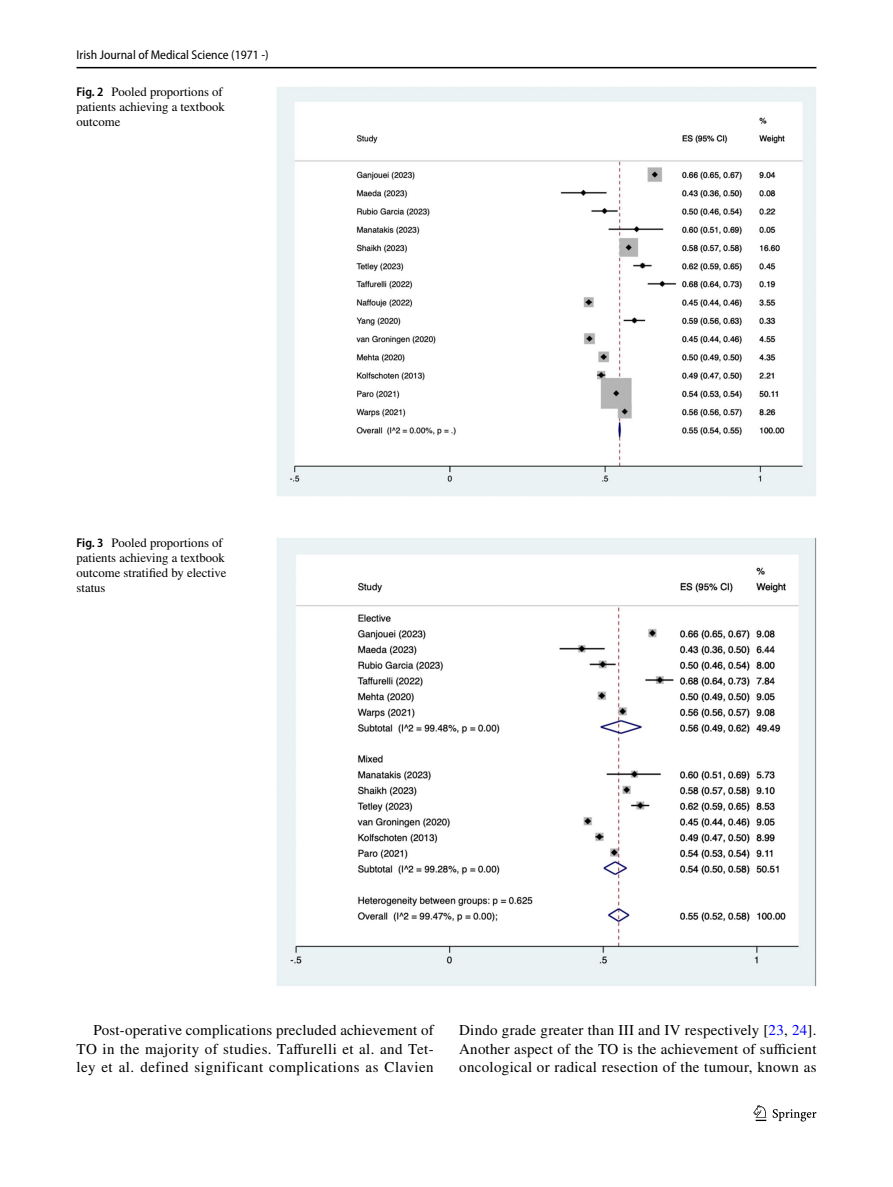
<style>
.page{position:relative;width:893px;height:1187px;background:#fff}
.page>*{position:absolute;margin:0;border:0;box-sizing:border-box;transform-origin:0 0}
.t1{font:15px/18.8px "STIX";letter-spacing:.02em;color:#000;text-align:justify}
.t2{font:12.75px/15px "STIX";color:#000}
.t3{font:semi-condensed 12.75px "Myriad Pro";color:#000}
.s1{font-family:"Myriad Pro";font-weight:600;font-stretch:semi-condensed}
.s2{color:#00f}
</style>
<div class="page">
<hr style="left:77px;top:67px;width:739px;height:1px;background:#000">
<svg style="left:753px;top:1105px;width:13px;height:15px"></svg>
<svg style="left:773px;top:1109px;width:43px;height:12px"></svg>
<img style="left:276px;top:87px;width:540px;height:409px">
<img style="left:276px;top:537px;width:540px;height:449px">
<p class="t3" style="left:77px;top:48px;width:194px">Irish Journal of Medical Science (1971 -)</p>
<p class="t2" style="left:77px;top:85px;width:150px"><span class="s1">Fig. 2</span> Pooled proportions of patients achieving a textbook outcome</p>
<p class="t2" style="left:77px;top:536px;width:151px"><span class="s1">Fig. 3</span> Pooled proportions of patients achieving a textbook outcome stratified by elective status</p>
<p class="t1" style="left:77px;top:1021px;width:359px;text-indent:17px">Post-operative complications precluded achievement of TO in the majority of studies. Taffurelli et al. and Tet&shy;ley et al. defined significant complications as Clavien</p>
<p class="t1" style="left:459px;top:1021px;width:359px">Dindo grade greater than III and IV respectively [<span class="s2">23</span>, <span class="s2">24</span>].<br>Another aspect of the TO is the achievement of sufficient oncological or radical resection of the tumour, known as</p>
</div>
